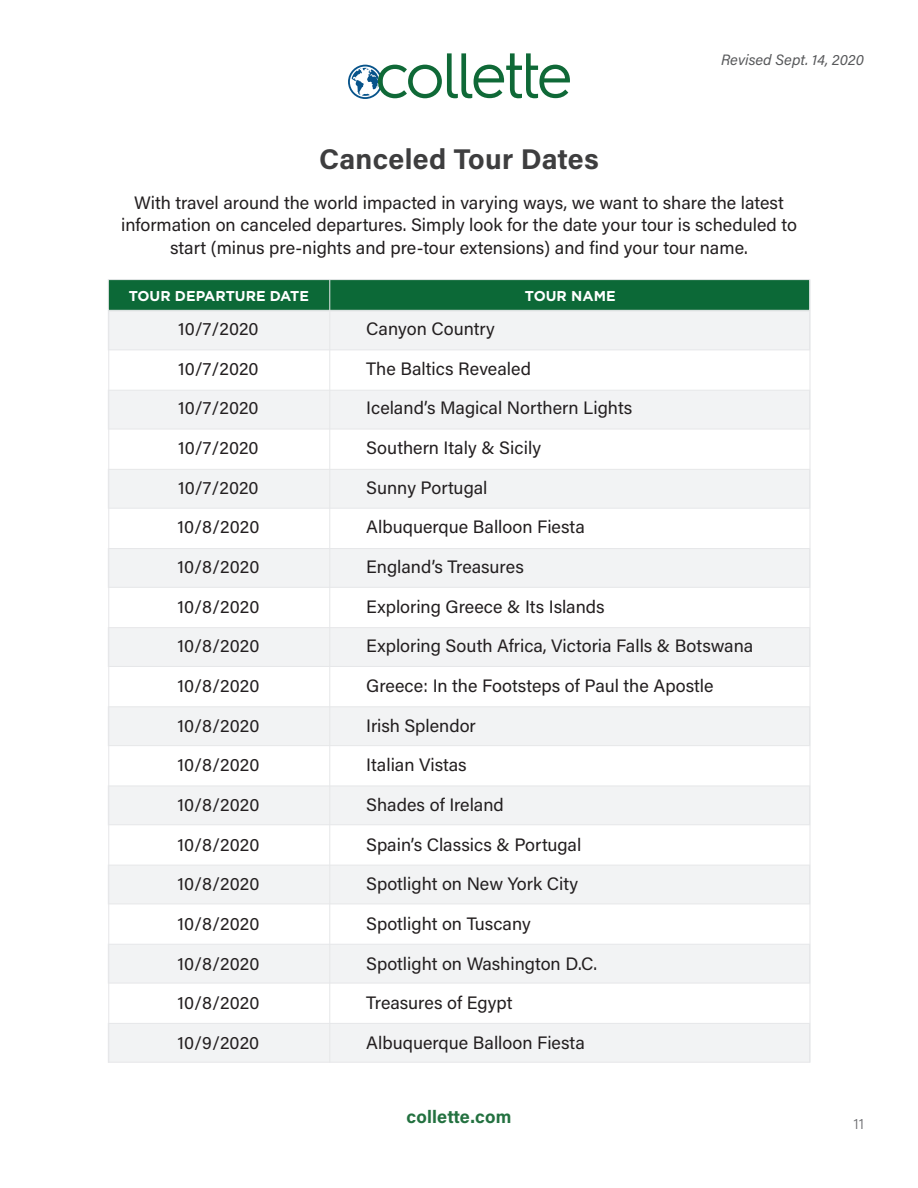
<style>
.page{position:relative;width:918px;height:1188px;background:#fff}
.page>*{position:absolute;margin:0;border:0;box-sizing:border-box;transform-origin:0 0}
.t1{font:700 28.5px "Acumin Pro";letter-spacing:.01em;color:#3e3e3f}
.t2{font:18px/22.5px "Acumin Pro";color:#231f20;text-align:center}
.t3{font:700 18px "Acumin Pro";letter-spacing:.01em;color:#237140}
.t4{font:italic 15px "Acumin Pro";letter-spacing:.005em;color:#57585a}
.t5{font:300 15px "Acumin Pro";color:#6c6d70}
.t6{font:700 14.25px "Gotham";color:#fff}
</style>
<div class="page">
<div style="left:108px;top:311px;width:702px;height:39px;background:#f2f3f4"></div>
<div style="left:108px;top:390px;width:702px;height:39px;background:#f2f3f4"></div>
<div style="left:108px;top:469px;width:702px;height:40px;background:#f2f3f4"></div>
<div style="left:108px;top:548px;width:702px;height:40px;background:#f2f3f4;border:1px solid #e6e7e9"></div>
<div style="left:108px;top:627px;width:702px;height:40px;background:#f2f3f4;border:1px solid #e6e7e9"></div>
<div style="left:108px;top:706px;width:702px;height:40px;background:#f2f3f4"></div>
<div style="left:108px;top:786px;width:702px;height:39px;background:#f2f3f4"></div>
<div style="left:108px;top:865px;width:702px;height:39px;background:#f2f3f4"></div>
<div style="left:108px;top:944px;width:702px;height:39px;background:#f2f3f4"></div>
<div style="left:108px;top:1023px;width:702px;height:40px;background:#f2f3f4;border:1px solid #e6e7e9"></div>
<hr style="left:108px;top:280px;width:1px;height:783px;background:#e6e7e9">
<hr style="left:810px;top:280px;width:1px;height:783px;background:#e6e7e9">
<svg style="left:348px;top:53px;width:222px;height:46px"></svg>
<div style="left:108px;top:279px;width:702px;height:32px;background:#0c6937;border:1px solid #e6e7e9"></div>
<hr style="left:329px;top:280px;width:1px;height:783px;background:#e6e7e9">
<p class="t4" style="left:721px;top:49px;width:144px">Revised Sept. 14, 2020</p>
<p class="t1" style="left:319px;top:139px;width:281px">Canceled Tour Dates</p>
<p class="t2" style="left:121px;top:191px;width:677px">With travel around the world impacted in varying ways, we want to share the latest information on canceled departures. Simply look for the date your tour is scheduled to start (minus pre-nights and pre-tour extensions) and find your tour name.</p>
<p class="t6" style="left:129px;top:286px;width:182px">TOUR DEPARTURE DATE</p>
<p class="t6" style="left:525px;top:286px;width:92px">TOUR NAME</p>
<p class="t2" style="left:178px;top:317px;width:82px">10/7/2020</p>
<p class="t2" style="left:178px;top:356px;width:82px">10/7/2020</p>
<p class="t2" style="left:178px;top:396px;width:82px">10/7/2020</p>
<p class="t2" style="left:178px;top:436px;width:82px">10/7/2020</p>
<p class="t2" style="left:178px;top:475px;width:82px">10/7/2020</p>
<p class="t2" style="left:177px;top:515px;width:83px">10/8/2020</p>
<p class="t2" style="left:177px;top:555px;width:83px">10/8/2020</p>
<p class="t2" style="left:177px;top:594px;width:83px">10/8/2020</p>
<p class="t2" style="left:177px;top:634px;width:83px">10/8/2020</p>
<p class="t2" style="left:177px;top:674px;width:83px">10/8/2020</p>
<p class="t2" style="left:177px;top:713px;width:83px">10/8/2020</p>
<p class="t2" style="left:177px;top:753px;width:83px">10/8/2020</p>
<p class="t2" style="left:177px;top:793px;width:83px">10/8/2020</p>
<p class="t2" style="left:177px;top:832px;width:83px">10/8/2020</p>
<p class="t2" style="left:177px;top:872px;width:83px">10/8/2020</p>
<p class="t2" style="left:177px;top:912px;width:83px">10/8/2020</p>
<p class="t2" style="left:177px;top:951px;width:83px">10/8/2020</p>
<p class="t2" style="left:177px;top:991px;width:83px">10/8/2020</p>
<p class="t2" style="left:178px;top:1031px;width:83px">10/9/2020</p>
<p class="t2" style="left:366px;top:317px;width:130px">Canyon Country</p>
<p class="t2" style="left:366px;top:356px;width:166px">The Baltics Revealed</p>
<p class="t2" style="left:366px;top:396px;width:268px">Iceland’s Magical Northern Lights</p>
<p class="t2" style="left:366px;top:436px;width:176px">Southern Italy &amp; Sicily</p>
<p class="t2" style="left:366px;top:475px;width:123px">Sunny Portugal</p>
<p class="t2" style="left:366px;top:515px;width:220px">Albuquerque Balloon Fiesta</p>
<p class="t2" style="left:366px;top:555px;width:159px">England’s Treasures</p>
<p class="t2" style="left:366px;top:594px;width:240px">Exploring Greece &amp; Its Islands</p>
<p class="t2" style="left:366px;top:634px;width:388px">Exploring South Africa, Victoria Falls &amp; Botswana</p>
<p class="t2" style="left:366px;top:674px;width:349px">Greece: In the Footsteps of Paul the Apostle</p>
<p class="t2" style="left:366px;top:713px;width:111px">Irish Splendor</p>
<p class="t2" style="left:366px;top:753px;width:102px">Italian Vistas</p>
<p class="t2" style="left:366px;top:793px;width:139px">Shades of Ireland</p>
<p class="t2" style="left:366px;top:832px;width:217px">Spain’s Classics &amp; Portugal</p>
<p class="t2" style="left:366px;top:872px;width:213px">Spotlight on New York City</p>
<p class="t2" style="left:366px;top:912px;width:166px">Spotlight on Tuscany</p>
<p class="t2" style="left:366px;top:951px;width:232px">Spotlight on Washington D.C.</p>
<p class="t2" style="left:366px;top:991px;width:148px">Treasures of Egypt</p>
<p class="t2" style="left:366px;top:1031px;width:220px">Albuquerque Balloon Fiesta</p>
<p class="t3" style="left:407px;top:1104px;width:106px">collette.com</p>
<p class="t5" style="left:854px;top:1113px;width:12px">11</p>
</div>
